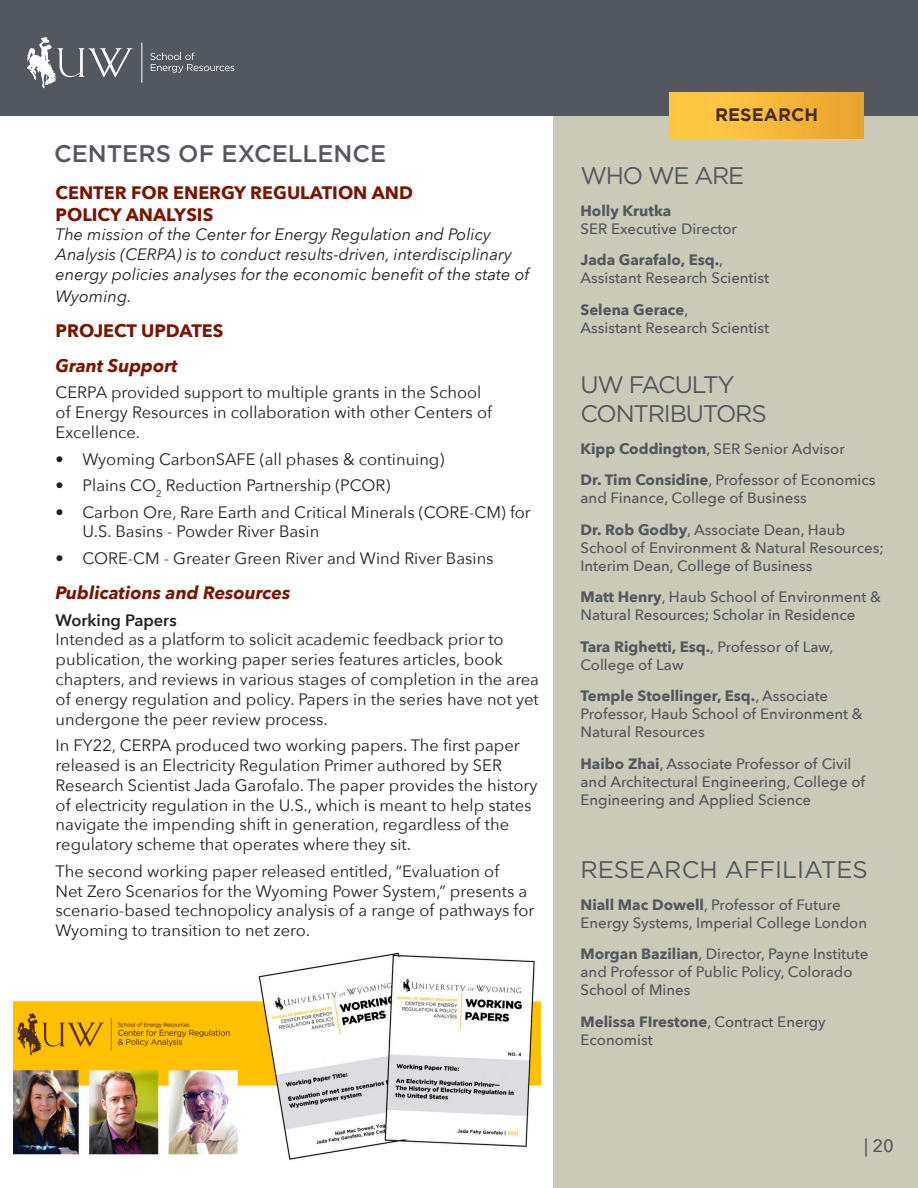
<style>
.page{position:relative;width:918px;height:1188px;background:#fff}
.page>*{position:absolute;margin:0;border:0;box-sizing:border-box;transform-origin:0 0}
.t1{font:24px/28.8px "Gotham";letter-spacing:-.05em;color:#535860}
.t2{font:500 24px "Gotham";color:#535860}
.t3{font:24px "Gotham";color:#535860}
.t4{font:700 18px "Avenir Next";color:#791500}
.t5{font:italic 700 18px "Avenir Next";color:#791500}
.t6{font:700 18px "Gotham";color:#482d23}
.t7{font:500 18px "Avenir Next";color:#535860}
.t8{font:16.5px/19.8px "Avenir Next";color:#231f20}
.t9{font:italic 16.5px/19.8px "Avenir Next";color:#231f20}
.t10{font:600 16.5px "Avenir Next";color:#231f20}
.t11{font:500 15px/18px "Avenir Next";color:#535860}
.t12{font:700 15px "Avenir Next";color:#535860}
.s1{font-weight:500}
.s2{font-weight:700}
</style>
<div class="page">
<div style="left:554px;top:116px;width:364px;height:1072px;background:#cbc9b7"></div>
<div style="left:0;top:0;width:918px;height:116px;background:#535860"></div>
<svg style="left:27px;top:37px;width:106px;height:51px"></svg>
<hr style="left:142px;top:43px;width:1px;height:40px;background:#fff">
<svg style="left:150px;top:53px;width:84px;height:20px"></svg>
<img style="left:669px;top:93px;width:195px;height:45px">
<img style="left:13px;top:952px;width:527px;height:208px">
<p class="t2" style="left:54px;top:138px;width:334px">CENTERS OF EXCELLENCE</p>
<p class="t4" style="left:56px;top:177px;width:359px">CENTER FOR ENERGY REGULATION AND</p>
<p class="t4" style="left:56px;top:199px;width:159px">POLICY ANALYSIS</p>
<p class="t9" style="left:56px;top:224px;width:475px">The mission of the Center for Energy Regulation and Policy<br>Analysis (CERPA) is to conduct results-driven, interdisciplinary energy policies analyses for the economic benefit of the state of</p>
<p class="t9" style="left:56px;top:285px;width:78px">Wyoming.</p>
<p class="t4" style="left:56px;top:315px;width:169px">PROJECT UPDATES</p>
<p class="t5" style="left:56px;top:350px;width:123px">Grant Support</p>
<p class="t8" style="left:56px;top:382px;width:438px">CERPA provided support to multiple grants in the School of Energy Resources in collaboration with other Centers of<br>Excellence.</p>
<p class="t8" style="left:56px;top:448px;width:390px">• Wyoming CarbonSAFE (all phases &amp; continuing)</p>
<p class="t8" style="left:56px;top:475px;width:336px">• Plains CO<sub>2</sub> Reduction Partnership (PCOR)</p>
<p class="t8" style="left:83px;top:501px;width:450px;text-indent:-27px">• Carbon Ore, Rare Earth and Critical Minerals (CORE-CM) for<br>U.S. Basins - Powder River Basin</p>
<p class="t8" style="left:56px;top:548px;width:439px">• CORE-CM - Greater Green River and Wind River Basins</p>
<p class="t5" style="left:56px;top:577px;width:236px">Publications and Resources</p>
<p class="t10" style="left:56px;top:606px;width:123px">Working Papers</p>
<p class="t8" style="left:56px;top:629px;width:485px">Intended as a platform to solicit academic feedback prior to publication, the working paper series features articles, book chapters, and reviews in various stages of completion in the area of energy regulation and policy. Papers in the series have not yet undergone the peer review process.</p>
<p class="t8" style="left:56px;top:735px;width:483px">In FY22, CERPA produced two working papers. The first paper released is an Electricity Regulation Primer authored by SER Research Scientist Jada Garofalo. The paper provides the history of electricity regulation in the U.S., which is meant to help states navigate the impending shift in generation, regardless of the regulatory scheme that operates where they sit.</p>
<p class="t8" style="left:56px;top:860px;width:480px">The second working paper released entitled, “Evaluation of<br>Net Zero Scenarios for the Wyoming Power System,” presents a scenario-based technopolicy analysis of a range of pathways for Wyoming to transition to net zero.</p>
<p class="t6" style="left:715px;top:104px;width:104px">RESEARCH</p>
<p class="t1" style="left:580px;top:161px;width:165px">WHO WE ARE</p>
<p class="t12" style="left:580px;top:198px;width:92px">Holly Krutka</p>
<p class="t11" style="left:580px;top:219px;width:158px">SER Executive Director</p>
<p class="t12" style="left:580px;top:247px;width:144px">Jada Garafalo, Esq.<span class="s1">,</span></p>
<p class="t11" style="left:580px;top:269px;width:190px">Assistant Research Scientist</p>
<p class="t12" style="left:580px;top:297px;width:109px">Selena Gerace<span class="s1">,</span></p>
<p class="t11" style="left:580px;top:318px;width:190px">Assistant Research Scientist</p>
<p class="t1" style="left:580px;top:370px;width:188px">UW FACULTY<br>CONTRIBUTORS</p>
<p class="t11" style="left:580px;top:439px;width:266px"><span class="s2">Kipp Coddington</span>, SER Senior Advisor</p>
<p class="t11" style="left:580px;top:470px;width:297px"><span class="s2">Dr. Tim Considine</span>, Professor of Economics and Finance, College of Business</p>
<p class="t11" style="left:580px;top:520px;width:305px"><span class="s2">Dr. Rob Godby</span>, Associate Dean, Haub<br>School of Environment &amp; Natural Resources;<br>Interim Dean, College of Business</p>
<p class="t11" style="left:580px;top:587px;width:302px"><span class="s2">Matt Henry</span>, Haub School of Environment &amp;<br>Natural Resources; Scholar in Residence</p>
<p class="t11" style="left:580px;top:637px;width:255px"><span class="s2">Tara Righetti, Esq.</span>, Professor of Law,<br>College of Law</p>
<p class="t11" style="left:580px;top:686px;width:284px"><span class="s2">Temple Stoellinger, Esq.</span>, Associate<br>Professor, Haub School of Environment &amp;<br>Natural Resources</p>
<p class="t11" style="left:580px;top:754px;width:286px"><span class="s2">Haibo Zhai</span>, Associate Professor of Civil and Architectural Engineering, College of<br>Engineering and Applied Science</p>
<p class="t3" style="left:580px;top:854px;width:289px">RESEARCH AFFILIATES</p>
<p class="t11" style="left:580px;top:895px;width:288px"><span class="s2">Niall Mac Dowell</span>, Professor of Future<br>Energy Systems, Imperial College London</p>
<p class="t11" style="left:580px;top:945px;width:290px"><span class="s2">Morgan Bazilian</span>, Director, Payne Institute and Professor of Public Policy, Colorado<br>School of Mines</p>
<p class="t11" style="left:580px;top:1012px;width:247px"><span class="s2">Melissa FIrestone</span>, Contract Energy<br>Economist</p>
<p class="t7" style="left:864px;top:1130px;width:31px">| 20</p>
</div>
